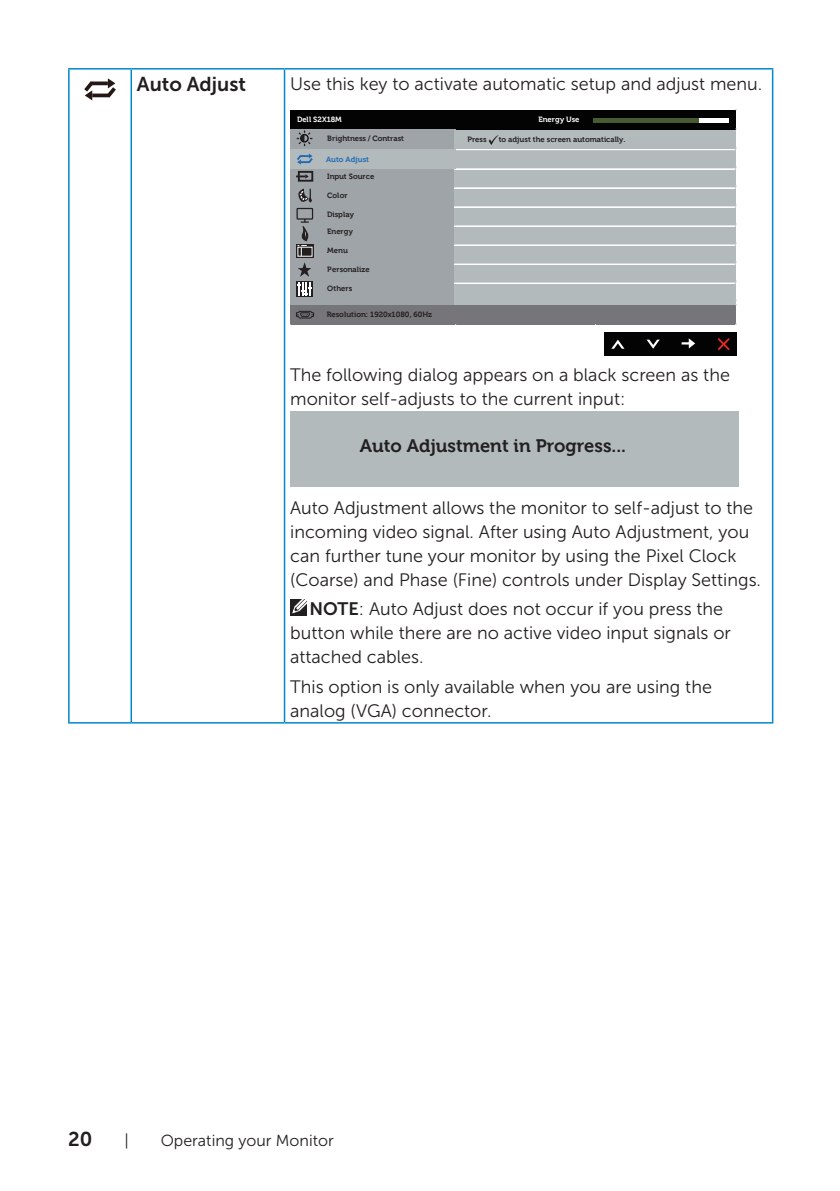
<style>
.page{position:relative;width:840px;height:1191px;background:#fff}
.page>*{position:absolute;margin:0;border:0;box-sizing:border-box;transform-origin:0 0}
.內文__Web{font:20px "Museo Sans For Dell 700";color:#231f20}
.t1{font:700 18.2px "Museo For Dell";color:#231f20}
.Table_Paragraph{font:18px/24px "Museo Sans For Dell 300";color:#231f20}
.t2{font:16px "Museo Sans For Dell 300";color:#231f20}
.t3{font:700 7.6px "Museo For Dell";color:#231f20}
.t4{font:700 7.6px "Museo For Dell";color:#fff}
.t5{font:700 7.6px "Museo For Dell";color:#1f6bb5}
.s1{font-family:"Museo Sans For Dell 700"}
</style>
<div class="page">
<hr style="left:68px;top:68px;width:63px;height:2px;background:#0087cb">
<hr style="left:68px;top:70px;width:2px;height:652px;background:#0087cb">
<hr style="left:131px;top:68px;width:153px;height:2px;background:#0087cb">
<hr style="left:130px;top:70px;width:2px;height:652px;background:#0087cb">
<hr style="left:284px;top:68px;width:489px;height:2px;background:#0087cb">
<hr style="left:283px;top:70px;width:2px;height:652px;background:#0087cb">
<hr style="left:771px;top:70px;width:2px;height:652px;background:#0087cb">
<hr style="left:68px;top:722px;width:63px;height:1px;background:#0087cb">
<hr style="left:131px;top:722px;width:153px;height:1px;background:#0087cb">
<hr style="left:284px;top:722px;width:489px;height:1px;background:#0087cb">
<svg style="left:97px;top:81px;width:6px;height:4px"></svg>
<svg style="left:84px;top:81px;width:13px;height:19px"></svg>
<hr style="left:92px;top:94px;width:17px;height:3px;background:#231815">
<svg style="left:103px;top:78px;width:13px;height:20px"></svg>
<div style="left:290px;top:110px;width:445px;height:19px;background:#030303"></div>
<div style="left:290px;top:129px;width:165px;height:176px;background:#9fa4a8"></div>
<div style="left:454px;top:130px;width:281px;height:175px;background:#b2babc"></div>
<div style="left:290px;top:305px;width:445px;height:19px;background:#767579"></div>
<hr style="left:593px;top:118px;width:135px;height:4px;background:#fff">
<hr style="left:593px;top:118px;width:106px;height:4px;background:#465b31">
<svg style="left:296px;top:130px;width:16px;height:16px"></svg>
<div style="left:298px;top:171px;width:15px;height:11px;border:2px solid #231f20"></div>
<svg style="left:296px;top:174px;width:12px;height:5px"></svg>
<div style="left:296px;top:281px;width:17px;height:16px;background:#231f20"></div>
<svg style="left:297px;top:262px;width:15px;height:34px"></svg>
<svg style="left:296px;top:244px;width:17px;height:14px"></svg>
<div style="left:296px;top:208px;width:17px;height:12px;border:1px solid #231f20"></div>
<svg style="left:298px;top:188px;width:13px;height:15px"></svg>
<div style="left:603px;top:332px;width:133px;height:24px;background:#030303"></div>
<svg style="left:611px;top:340px;width:13px;height:9px"></svg>
<svg style="left:647px;top:340px;width:12px;height:9px"></svg>
<svg style="left:681px;top:338px;width:13px;height:10px"></svg>
<svg style="left:717px;top:338px;width:12px;height:12px"></svg>
<hr style="left:454px;top:149px;width:280px;height:1px;background:#fff">
<hr style="left:454px;top:150px;width:280px;height:1px;background:#fff">
<hr style="left:454px;top:168px;width:280px;height:1px;background:#fff">
<hr style="left:454px;top:169px;width:280px;height:1px;background:#fff">
<hr style="left:454px;top:187px;width:280px;height:1px;background:#fff">
<hr style="left:454px;top:188px;width:280px;height:1px;background:#fff">
<hr style="left:454px;top:206px;width:280px;height:1px;background:#fff">
<hr style="left:454px;top:207px;width:280px;height:1px;background:#fff">
<hr style="left:454px;top:226px;width:280px;height:1px;background:#fff">
<hr style="left:454px;top:245px;width:280px;height:1px;background:#fff">
<hr style="left:454px;top:264px;width:280px;height:1px;background:#fff">
<hr style="left:454px;top:283px;width:280px;height:1px;background:#fff">
<svg style="left:488px;top:135px;width:10px;height:10px"></svg>
<div style="left:291px;top:150px;width:165px;height:19px;background:#b2babc"></div>
<svg style="left:297px;top:153px;width:16px;height:12px"></svg>
<svg style="left:297px;top:219px;width:12px;height:37px"></svg>
<svg style="left:290px;top:311px;width:24px;height:14px"></svg>
<div style="left:290px;top:411px;width:448px;height:75px;background:#b2babc"></div>
<div style="left:290px;top:598px;width:17px;height:17px;background:#231f20"></div>
<svg style="left:292px;top:598px;width:15px;height:15px"></svg>
<p class="內文__Web" style="left:137px;top:73px;width:110px">Auto Adjust</p>
<p class="Table_Paragraph" style="left:290px;top:72px;width:473px">Use this key to activate automatic setup and adjust menu.</p>
<p class="t3" style="left:327px;top:134px;width:78px">Brightness / Contrast</p>
<p class="t3" style="left:327px;top:172px;width:49px">Input Source</p>
<p class="t3" style="left:327px;top:191px;width:22px">Color</p>
<p class="t3" style="left:327px;top:210px;width:28px">Display</p>
<p class="t3" style="left:327px;top:227px;width:27px">Energy</p>
<p class="t3" style="left:327px;top:246px;width:22px">Menu</p>
<p class="t3" style="left:327px;top:265px;width:44px">Personalize</p>
<p class="t3" style="left:327px;top:284px;width:26px">Others</p>
<p class="t3" style="left:326px;top:310px;width:107px">Resolution: 1920x1080, 60Hz</p>
<p class="t4" style="left:297px;top:115px;width:46px">Dell S2X18M</p>
<p class="t4" style="left:538px;top:115px;width:42px">Energy Use</p>
<p class="t3" style="left:467px;top:135px;width:21px">Press</p>
<p class="t3" style="left:498px;top:135px;width:128px">to adjust the screen automatically.</p>
<p class="t5" style="left:326px;top:155px;width:44px">Auto Adjust</p>
<p class="Table_Paragraph" style="left:290px;top:363px;width:441px">The following dialog appears on a black screen as the monitor self-adjusts to the current input:</p>
<p class="t1" style="left:359px;top:435px;width:267px">Auto Adjustment in Progress...</p>
<p class="Table_Paragraph" style="left:290px;top:496px;width:472px">Auto Adjustment allows the monitor to self-adjust to the incoming video signal. After using Auto Adjustment, you can further tune your monitor by using the Pixel Clock (Coarse) and Phase (Fine) controls under Display Settings.</p>
<p class="Table_Paragraph" style="left:290px;top:597px;width:442px;text-indent:19px"><span class="s1">NOTE</span>: Auto Adjust does not occur if you press the button while there are no active video input signals or attached cables.</p>
<p class="Table_Paragraph" style="left:290px;top:675px;width:423px">This option is only available when you are using the analog (VGA) connector.</p>
<p class="內文__Web" style="left:68px;top:1127px;width:26px">20</p>
<p class="t2" style="left:124px;top:1131px;width:6px">|</p>
<p class="t2" style="left:161px;top:1131px;width:174px">Operating your Monitor</p>
</div>
